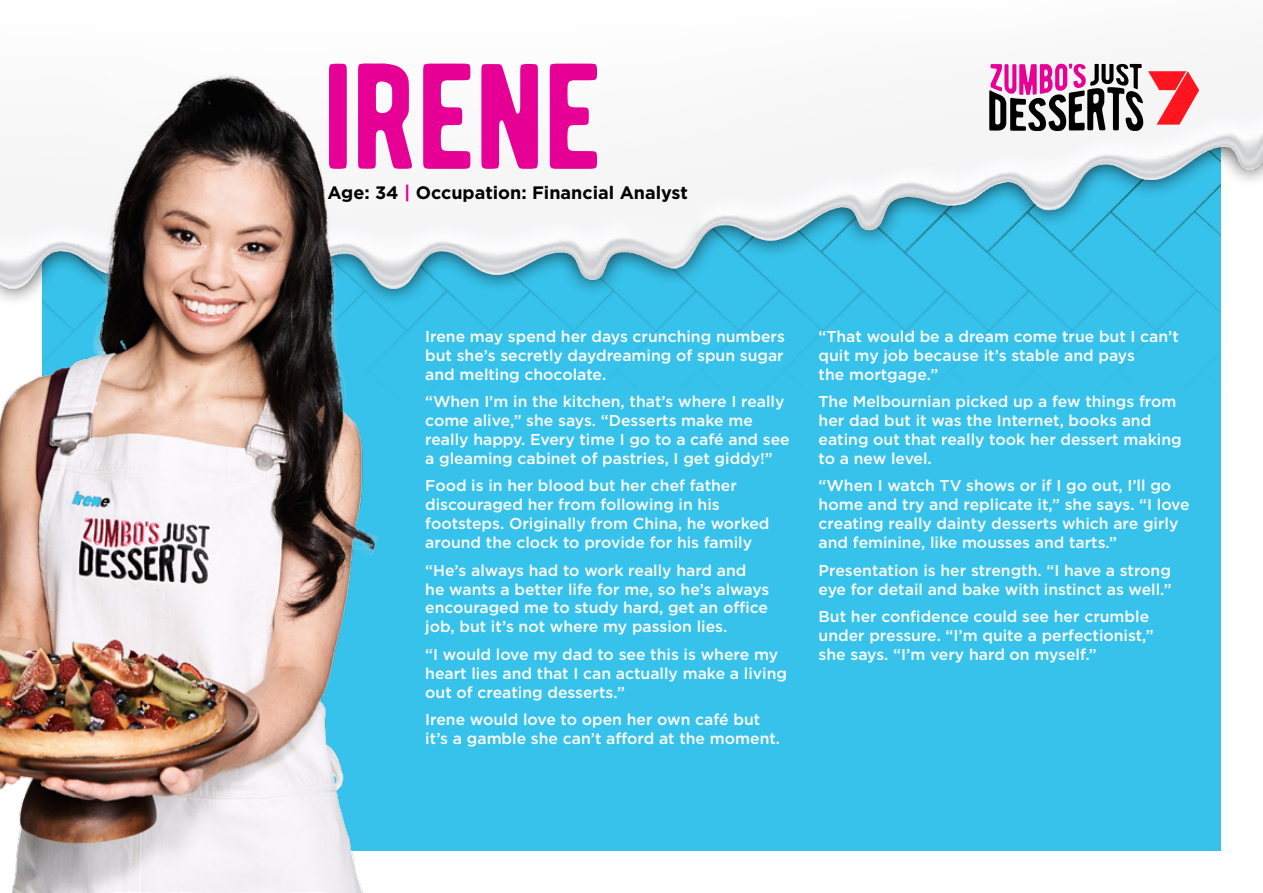
<style>
.page{position:relative;width:1263px;height:893px;background:#fff}
.page>*{position:absolute;margin:0;border:0;box-sizing:border-box;transform-origin:0 0}
.t1{font:150px "BERNIERREGULAR";color:#e70095}
.t2{font:700 18px "Gotham";color:#000}
.t3{font:500 15.75px/18.9px "Gotham";color:#fff}
.s1{color:#e70095}
</style>
<div class="page">
<div style="left:461px;top:325px;width:759px;height:525px;background:#37c2eb"></div>
<img style="left:461px;top:63px;width:802px;height:262px">
<img style="left:0;top:74px;width:461px;height:819px">
<svg style="left:989px;top:64px;width:210px;height:68px"></svg>
<h1 class="t1" style="left:323px;top:-7px;width:281px">IRENE</h1>
<p class="t2" style="left:327px;top:182px;width:362px">Age: 34 <span class="s1">|</span> Occupation: Financial Analyst</p>
<p class="t3" style="left:425px;top:327px;width:361px;text-align:justify">Irene may spend her days crunching numbers but she’s secretly daydreaming of spun sugar and melting chocolate.</p>
<p class="t3" style="left:425px;top:392px;width:366px">“When I’m in the kitchen, that’s where I really come alive,” she says. “Desserts make me really happy. Every time I go to a café and see a gleaming cabinet of pastries, I get giddy!”</p>
<p class="t3" style="left:425px;top:476px;width:346px">Food is in her blood but her chef father discouraged her from following in his footsteps. Originally from China, he worked around the clock to provide for his family</p>
<p class="t3" style="left:425px;top:560px;width:346px">“He’s always had to work really hard and he wants a better life for me, so he’s always encouraged me to study hard, get an office job, but it’s not where my passion lies.</p>
<p class="t3" style="left:425px;top:644px;width:363px">“I would love my dad to see this is where my heart lies and that I can actually make a living out of creating desserts.”</p>
<p class="t3" style="left:425px;top:710px;width:356px">Irene would love to open her own café but it’s a gamble she can’t afford at the moment.</p>
<p class="t3" style="left:819px;top:327px;width:362px">“That would be a dream come true but I can’t quit my job because it’s stable and pays<br>the mortgage.”</p>
<p class="t3" style="left:819px;top:392px;width:365px">The Melbournian picked up a few things from her dad but it was the Internet, books and eating out that really took her dessert making to a new level.</p>
<p class="t3" style="left:819px;top:476px;width:373px">“When I watch TV shows or if I go out, I’ll go home and try and replicate it,” she says. “I love creating really dainty desserts which are girly and feminine, like mousses and tarts.”</p>
<p class="t3" style="left:819px;top:560px;width:355px">Presentation is her strength. “I have a strong eye for detail and bake with instinct as well.”</p>
<p class="t3" style="left:819px;top:607px;width:337px">But her confidence could see her crumble under pressure. “I’m quite a perfectionist,” she says. “I’m very hard on myself.”</p>
</div>
